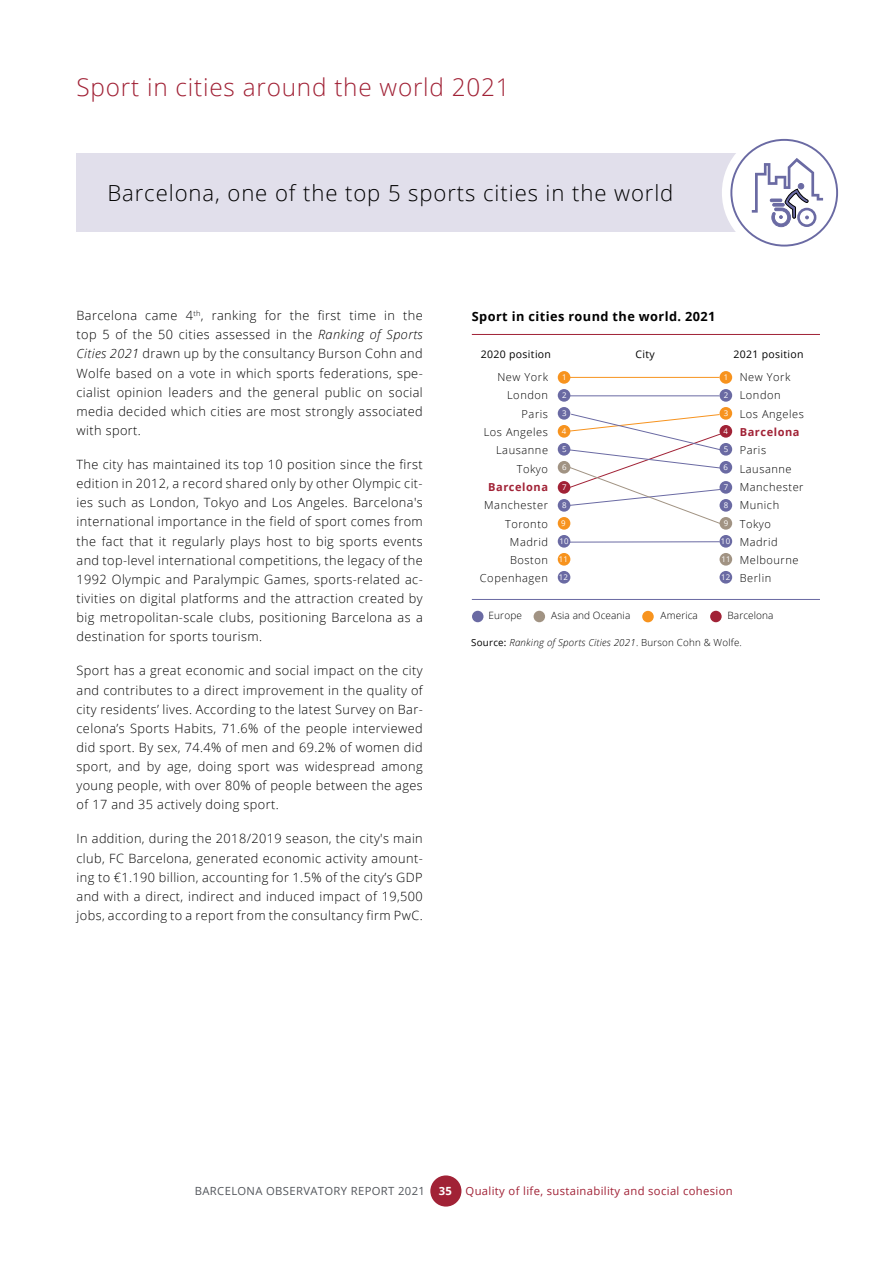
<style>
.page{position:relative;width:893px;height:1263px;background:#fff}
.page>*{position:absolute;margin:0;border:0;box-sizing:border-box;transform-origin:0 0}
.t1{font:300 24.3px "Open Sans";letter-spacing:.03em;color:#a12236}
.t2{font:300 22.2px "Open Sans";letter-spacing:.04em;color:#000}
.t3{font:300 12.75px/19.2px "Open Sans";letter-spacing:.03em;color:#000;text-align:justify}
.t4{font:700 12.75px "Open Sans";letter-spacing:.03em;color:#000}
.t5{font:11.25px "Open Sans";letter-spacing:.03em;color:#a12236}
.t6{font:300 10.95px/18.3px "Open Sans";letter-spacing:.05em;color:#000}
.t7{font:700 10.95px "Open Sans";letter-spacing:.05em;color:#a12236}
.t8{font:10.5px "Open Sans";letter-spacing:.03em;color:#000}
.t9{font:300 10.05px "Open Sans";letter-spacing:.01em;color:#000}
.t10{font:italic 300 9.75px "Open Sans";letter-spacing:.02em;color:#000}
.t11{font:7.8px "Open Sans";letter-spacing:.03em;color:#fff}
.s1{font-style:italic}
.s2{font-weight:400;font-style:normal}
.s3{font-style:normal}
.s4{color:#52555b}
.s5{font-weight:700;color:#fff}
</style>
<div class="page">
<div style="left:430px;top:1175px;width:31px;height:31px;background:#a12236;border-radius:50%"></div>
<div style="left:77px;top:153px;width:736px;height:79px;background:#e1dfeb"></div>
<svg style="left:725px;top:134px;width:118px;height:117px"></svg>
<div style="left:722px;top:130px;width:125px;height:125px;border:7px solid #fff;border-radius:50%"></div>
<div style="left:731px;top:140px;width:106px;height:106px;background:#fff;border-radius:50%"></div>
<div style="left:730px;top:139px;width:108px;height:108px;border:2px solid #6a6aa3;border-radius:50%"></div>
<svg style="left:752px;top:158px;width:71px;height:69px"></svg>
<hr style="left:472px;top:334px;width:348px;height:1px;background:#a12236">
<hr style="left:472px;top:599px;width:348px;height:1px;background:#6a6aa3">
<div style="left:719px;top:371px;width:13px;height:13px;background:#f7931e;border-radius:50%"></div>
<div style="left:719px;top:389px;width:13px;height:13px;background:#6a6aa3;border-radius:50%"></div>
<div style="left:719px;top:407px;width:13px;height:13px;background:#f7931e;border-radius:50%"></div>
<div style="left:719px;top:425px;width:13px;height:13px;background:#a12236;border-radius:50%"></div>
<div style="left:719px;top:443px;width:13px;height:13px;background:#6a6aa3;border-radius:50%"></div>
<div style="left:719px;top:461px;width:13px;height:13px;background:#6a6aa3;border-radius:50%"></div>
<div style="left:719px;top:481px;width:13px;height:13px;background:#6a6aa3;border-radius:50%"></div>
<div style="left:719px;top:499px;width:13px;height:13px;background:#6a6aa3;border-radius:50%"></div>
<div style="left:719px;top:517px;width:13px;height:13px;background:#a19383;border-radius:50%"></div>
<div style="left:719px;top:535px;width:13px;height:13px;background:#6a6aa3;border-radius:50%"></div>
<div style="left:719px;top:553px;width:13px;height:13px;background:#a19383;border-radius:50%"></div>
<div style="left:719px;top:571px;width:13px;height:13px;background:#6a6aa3;border-radius:50%"></div>
<div style="left:558px;top:371px;width:12px;height:13px;background:#f7931e;border-radius:50%"></div>
<div style="left:558px;top:389px;width:12px;height:13px;background:#6a6aa3;border-radius:50%"></div>
<div style="left:558px;top:407px;width:12px;height:13px;background:#6a6aa3;border-radius:50%"></div>
<div style="left:558px;top:425px;width:12px;height:13px;background:#f7931e;border-radius:50%"></div>
<div style="left:558px;top:443px;width:12px;height:13px;background:#6a6aa3;border-radius:50%"></div>
<div style="left:558px;top:461px;width:12px;height:13px;background:#a19383;border-radius:50%"></div>
<div style="left:558px;top:481px;width:12px;height:13px;background:#a12236;border-radius:50%"></div>
<div style="left:558px;top:499px;width:12px;height:13px;background:#6a6aa3;border-radius:50%"></div>
<div style="left:558px;top:517px;width:12px;height:13px;background:#f7931e;border-radius:50%"></div>
<div style="left:558px;top:535px;width:12px;height:13px;background:#6a6aa3;border-radius:50%"></div>
<div style="left:558px;top:553px;width:12px;height:13px;background:#f7931e;border-radius:50%"></div>
<div style="left:558px;top:571px;width:12px;height:13px;background:#6a6aa3;border-radius:50%"></div>
<hr style="left:569px;top:377px;width:150px;height:1px;background:#f7931e">
<hr style="left:569px;top:395px;width:150px;height:1px;background:#6a6aa3">
<hr style="left:568px;top:541px;width:152px;height:1px;background:#6a6aa3">
<svg style="left:564px;top:413px;width:160px;height:112px"></svg>
<div style="left:472px;top:611px;width:11px;height:11px;background:#6a6aa3;border-radius:50%"></div>
<div style="left:534px;top:611px;width:11px;height:11px;background:#a19383;border-radius:50%"></div>
<div style="left:642px;top:611px;width:12px;height:11px;background:#f7931e;border-radius:50%"></div>
<div style="left:710px;top:611px;width:12px;height:11px;background:#a12236;border-radius:50%"></div>
<h1 class="t1" style="left:77px;top:71px;width:435px">Sport in cities around the world 2021</h1>
<h2 class="t2" style="left:107px;top:177px;width:568px">Barcelona, one of the top 5 sports cities in the world</h2>
<p class="t3" style="left:77px;top:306px;width:348px">Barcelona came 4<sup>th</sup>, ranking for the first time in the top 5 of the 50 cities assessed in the <span class="s1">Ranking of Sports Cities 2021</span> drawn up by the consultancy Burson Cohn and Wolfe based on a vote in which sports federations, spe&shy;cialist opinion leaders and the general public on social media decided which cities are most strongly associated with sport.</p>
<p class="t3" style="left:77px;top:454px;width:348px">The city has maintained its top 10 position since the first edition in 2012, a record shared only by other Olympic cit&shy;ies such as London, Tokyo and Los Angeles. Barcelona's international importance in the field of sport comes from the fact that it regularly plays host to big sports events and top-level international competitions, the legacy of the 1992 Olympic and Paralympic Games, sports-related ac&shy;tivities on digital platforms and the attraction created by big metropolitan-scale clubs, positioning Barcelona as a destination for sports tourism.</p>
<p class="t3" style="left:77px;top:661px;width:348px">Sport has a great economic and social impact on the city and contributes to a direct improvement in the quality of city residents’ lives. According to the latest Survey on Bar&shy;celona’s Sports Habits, 71.6% of the people interviewed did sport. By sex, 74.4% of men and 69.2% of women did sport, and by age, doing sport was widespread among young people, with over 80% of people between the ages of 17 and 35 actively doing sport.</p>
<p class="t3" style="left:77px;top:829px;width:348px">In addition, during the 2018/2019 season, the city's main club, FC Barcelona, generated economic activity amount&shy;ing to €1.190 billion, accounting for 1.5% of the city’s GDP and with a direct, indirect and induced impact of 19,500 jobs, according to a report from the consultancy firm PwC.</p>
<p class="t4" style="left:472px;top:308px;width:245px">Sport in cities round the world. 2021</p>
<p class="t8" style="left:481px;top:347px;width:72px">2020 position</p>
<p class="t8" style="left:635px;top:347px;width:21px">City</p>
<p class="t8" style="left:733px;top:347px;width:72px">2021 position</p>
<p class="t6" style="left:484px;top:368px;width:66px;text-align:right">New York<br>London<br>Paris<br>Los Angeles<br>Lausanne<br>Tokyo</p>
<p class="t7" style="left:488px;top:479px;width:61px">Barcelona</p>
<p class="t6" style="left:480px;top:496px;width:70px;text-align:right">Manchester<br>Toronto<br>Madrid<br>Boston<br>Copenhagen</p>
<p class="t11" style="left:562px;top:372px;width:6px">1</p>
<p class="t11" style="left:562px;top:390px;width:6px">2</p>
<p class="t11" style="left:562px;top:408px;width:6px">3</p>
<p class="t11" style="left:562px;top:426px;width:6px">4</p>
<p class="t11" style="left:562px;top:444px;width:6px">5</p>
<p class="t11" style="left:562px;top:462px;width:6px">6</p>
<p class="t11" style="left:562px;top:482px;width:6px">7</p>
<p class="t11" style="left:562px;top:500px;width:6px">8</p>
<p class="t11" style="left:561px;top:518px;width:6px">9</p>
<p class="t11" style="left:559px;top:536px;width:11px">10</p>
<p class="t11" style="left:559px;top:554px;width:11px">11</p>
<p class="t11" style="left:559px;top:572px;width:11px">12</p>
<p class="t11" style="left:724px;top:372px;width:6px">1</p>
<p class="t11" style="left:724px;top:390px;width:6px">2</p>
<p class="t11" style="left:724px;top:408px;width:6px">3</p>
<p class="t11" style="left:724px;top:444px;width:6px">5</p>
<p class="t11" style="left:724px;top:462px;width:6px">6</p>
<p class="t11" style="left:724px;top:482px;width:6px">7</p>
<p class="t11" style="left:724px;top:500px;width:6px">8</p>
<p class="t11" style="left:724px;top:518px;width:6px">9</p>
<p class="t11" style="left:721px;top:536px;width:11px">10</p>
<p class="t11" style="left:721px;top:554px;width:11px">11</p>
<p class="t11" style="left:721px;top:571px;width:11px">12</p>
<p class="t11" style="left:723px;top:426px;width:6px">4</p>
<p class="t6" style="left:740px;top:368px;width:66px">New York<br>London<br>Los Angeles</p>
<p class="t7" style="left:740px;top:424px;width:61px">Barcelona</p>
<p class="t6" style="left:740px;top:441px;width:65px">Paris<br>Lausanne<br>Manchester<br>Munich<br>Tokyo<br>Madrid<br>Melbourne<br>Berlin</p>
<p class="t9" style="left:489px;top:609px;width:35px">Europe</p>
<p class="t9" style="left:551px;top:609px;width:81px">Asia and Oceania</p>
<p class="t9" style="left:661px;top:609px;width:39px">America</p>
<p class="t9" style="left:727px;top:609px;width:48px">Barcelona</p>
<p class="t10" style="left:471px;top:636px;width:272px"><span class="s2">Source:</span> Ranking of Sports Cities 2021<span class="s3">. Burson Cohn &amp; Wolfe.</span></p>
<p class="t5" style="left:195px;top:1183px;width:539px"><span class="s4">BARCELONA OBSERVATORY REPORT 2021</span> <span class="s5">35</span> Quality of life, sustainability and social cohesion</p>
</div>
